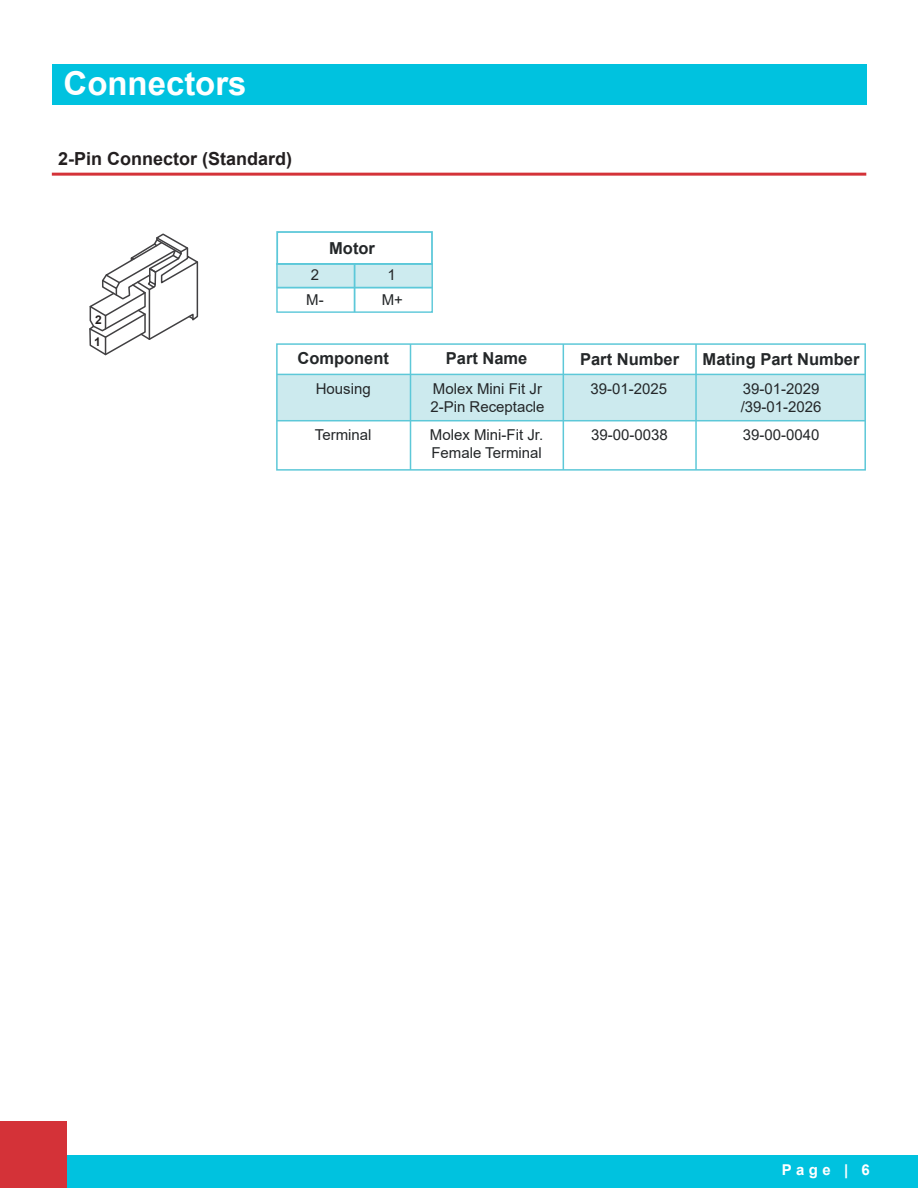
<style>
.page{position:relative;width:918px;height:1188px;background:#fff}
.page>*{position:absolute;margin:0;border:0;box-sizing:border-box;transform-origin:0 0}
.t1{font:700 33px "Arial";color:#fff}
.t2{font:700 18px "Arial";color:#231f20}
.t3{font:700 16.5px "Arial";color:#242729}
.t4{font:15px/18px "Arial";color:#242729}
.t5{font:700 15px "Arial";color:#fff}
.t6{font:700 12px "Arial";color:#231f20}
</style>
<div class="page">
<div style="left:0;top:1155px;width:918px;height:33px;background:#00c2df"></div>
<div style="left:0;top:1121px;width:67px;height:67px;background:#d43238"></div>
<div style="left:52px;top:64px;width:814px;height:41px;background:#00c2df"></div>
<svg style="left:89px;top:233px;width:110px;height:123px"></svg>
<hr style="left:52px;top:173px;width:814px;height:3px;background:#d43238">
<div style="left:277px;top:374px;width:589px;height:47px;background:#cceaee"></div>
<div style="left:276px;top:343px;width:590px;height:128px;border:2px solid #5dc8d8"></div>
<hr style="left:410px;top:344px;width:1px;height:126px;background:#5dc8d8">
<hr style="left:563px;top:344px;width:1px;height:126px;background:#5dc8d8">
<hr style="left:695px;top:344px;width:2px;height:126px;background:#5dc8d8">
<hr style="left:277px;top:374px;width:589px;height:1px;background:#5dc8d8">
<hr style="left:277px;top:420px;width:589px;height:1px;background:#5dc8d8">
<div style="left:277px;top:263px;width:156px;height:25px;background:#cdebef"></div>
<div style="left:276px;top:263px;width:157px;height:50px;border:1px solid #5cc8d9"></div>
<hr style="left:277px;top:287px;width:155px;height:2px;background:#5cc8d9">
<hr style="left:354px;top:263px;width:1px;height:49px;background:#5cc8d9">
<div style="left:276px;top:231px;width:157px;height:34px;border:2px solid #5cc8d9"></div>
<h1 class="t1" style="left:64px;top:60px;width:185px">Connectors</h1>
<p class="t2" style="left:58px;top:146px;width:236px">2-Pin Connector (Standard)</p>
<p class="t6" style="left:95px;top:312px;width:8px">2</p>
<p class="t6" style="left:94px;top:333px;width:8px">1</p>
<p class="t3" style="left:329px;top:236px;width:47px">Motor</p>
<p class="t4" style="left:306px;top:262px;width:19px;line-height:25.3px;text-align:center">2<br>M-</p>
<p class="t4" style="left:387px;top:266px;width:10px">1</p>
<p class="t4" style="left:382px;top:291px;width:23px">M+</p>
<p class="t3" style="left:297px;top:347px;width:93px">Component</p>
<p class="t3" style="left:446px;top:347px;width:83px">Part Name</p>
<p class="t3" style="left:580px;top:347px;width:101px">Part Number</p>
<p class="t3" style="left:703px;top:347px;width:158px">Mating Part Number</p>
<p class="t4" style="left:430px;top:380px;width:116px">Molex Mini Fit Jr<br>2-Pin Receptacle</p>
<p class="t4" style="left:590px;top:380px;width:78px">39-01-2025</p>
<p class="t4" style="left:741px;top:380px;width:82px">39-01-2029 /39-01-2026</p>
<p class="t4" style="left:315px;top:426px;width:58px">Terminal</p>
<p class="t4" style="left:430px;top:426px;width:115px">Molex Mini-Fit Jr.<br>Female Terminal</p>
<p class="t4" style="left:591px;top:426px;width:78px">39-00-0038</p>
<p class="t4" style="left:743px;top:426px;width:78px">39-00-0040</p>
<p class="t4" style="left:316px;top:380px;width:57px">Housing</p>
<p class="t5" style="left:782px;top:1159px;width:90px">Page | 6</p>
</div>
